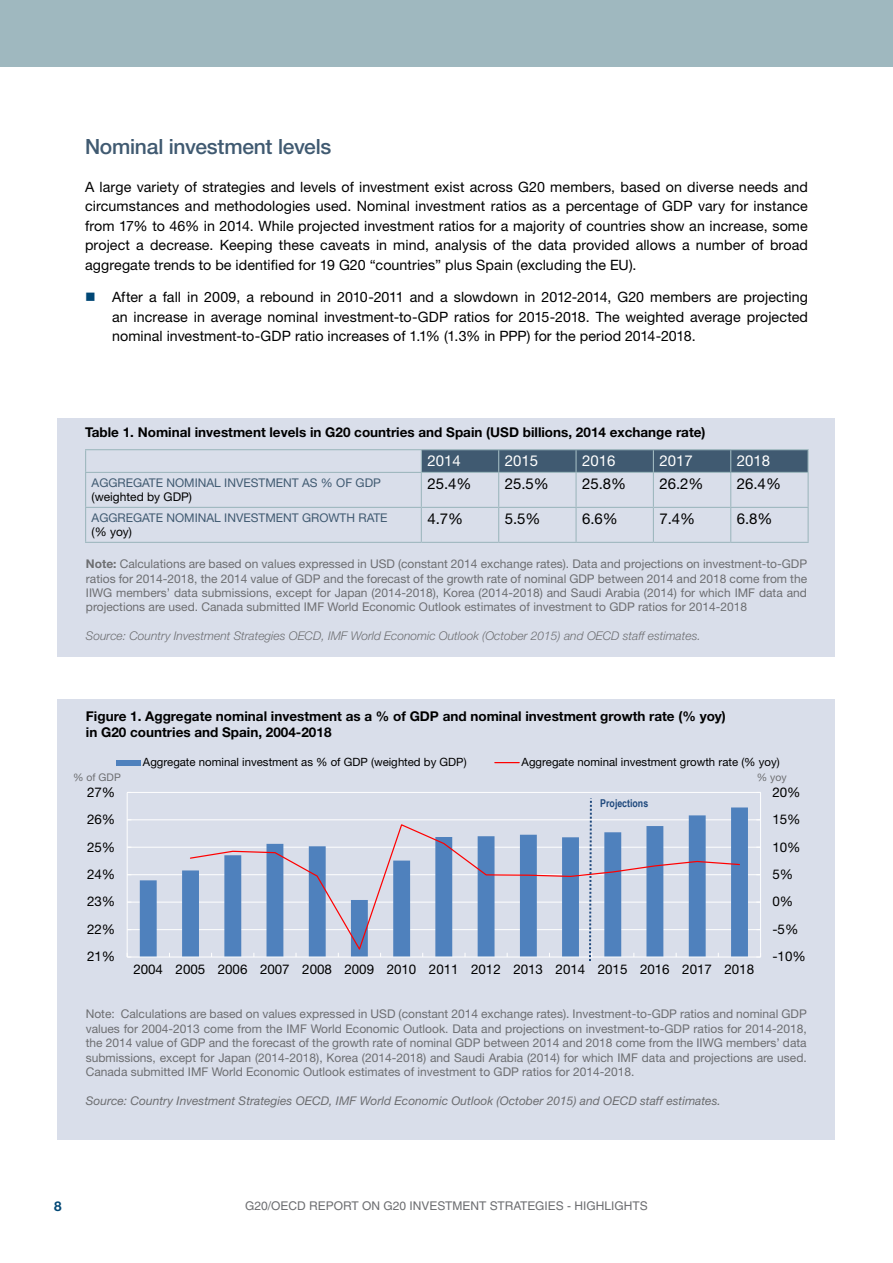
<style>
.page{position:relative;width:893px;height:1263px;background:#fff}
.page>*{position:absolute;margin:0;border:0;box-sizing:border-box;transform-origin:0 0}
.t1{font:500 21px "Helvetica Neue LT Std";letter-spacing:-.01em;color:#405a71}
.t2{font:15px "Helvetica Neue LT Std";color:#000}
.t3{font:15px "Helvetica Neue LT Std";color:#fff}
.t4{font:14.25px/19.5px "Helvetica Neue LT Std";letter-spacing:.005em;color:#000;text-align:justify}
.t5{font:700 13.5px/16.2px "Helvetica Neue LT Std";color:#000}
.t6{font:700 13.5px "Helvetica Neue LT Std";color:#004775}
.t7{font:13.35px "Helvetica Neue LT Std";color:#000}
.t8{font:12px/14.4px "Helvetica Neue LT Std";color:#6d6e71;text-align:justify}
.t9{font:italic 300 12px "Helvetica Neue LT Std";color:#6d6e71}
.t10{font:italic 12px "Helvetica Neue LT Std";color:#6d6e71}
.t11{font:12px "Helvetica Neue LT Std";color:#405a71}
.t12{font:12px "Helvetica LT Std";color:#6d6e71}
.t13{font:12px "Helvetica Neue LT Std";color:#000}
.t14{font:11.4px "Helvetica Neue LT Std";color:#000}
.t15{font:700 10.8px "Arial Narrow";color:#1f497d}
.t16{font:10.5px "Helvetica Neue LT Std";color:#6d6e71}
.s1{font-weight:700}
</style>
<div class="page">
<div style="left:58px;top:418px;width:777px;height:239px;background:#d9deea"></div>
<div style="left:58px;top:699px;width:777px;height:441px;background:#d9deea"></div>
<div style="left:731px;top:450px;width:77px;height:22px;background:#405a71"></div>
<hr style="left:85px;top:449px;width:336px;height:1px;background:#9fb8bf">
<svg style="left:85px;top:450px;width:1px;height:22px"></svg>
<hr style="left:85px;top:472px;width:336px;height:1px;background:#9fb8bf">
<hr style="left:85px;top:473px;width:1px;height:34px;background:#9fb8bf">
<hr style="left:421px;top:473px;width:1px;height:34px;background:#9fb8bf">
<hr style="left:498px;top:473px;width:1px;height:34px;background:#9fb8bf">
<hr style="left:575px;top:473px;width:2px;height:34px;background:#9fb8bf">
<hr style="left:653px;top:473px;width:1px;height:34px;background:#9fb8bf">
<hr style="left:730px;top:473px;width:1px;height:34px;background:#9fb8bf">
<hr style="left:807px;top:473px;width:2px;height:34px;background:#9fb8bf">
<hr style="left:85px;top:507px;width:336px;height:1px;background:#9fb8bf">
<hr style="left:85px;top:508px;width:1px;height:34px;background:#9fb8bf">
<hr style="left:421px;top:507px;width:78px;height:1px;background:#9fb8bf">
<hr style="left:421px;top:508px;width:1px;height:34px;background:#9fb8bf">
<hr style="left:499px;top:507px;width:77px;height:1px;background:#9fb8bf">
<hr style="left:498px;top:508px;width:1px;height:34px;background:#9fb8bf">
<hr style="left:576px;top:507px;width:77px;height:1px;background:#9fb8bf">
<hr style="left:575px;top:508px;width:2px;height:34px;background:#9fb8bf">
<hr style="left:653px;top:507px;width:78px;height:1px;background:#9fb8bf">
<hr style="left:653px;top:508px;width:1px;height:34px;background:#9fb8bf">
<hr style="left:731px;top:507px;width:78px;height:1px;background:#9fb8bf">
<hr style="left:730px;top:508px;width:1px;height:34px;background:#9fb8bf">
<hr style="left:807px;top:508px;width:2px;height:34px;background:#9fb8bf">
<hr style="left:85px;top:542px;width:336px;height:1px;background:#9fb8bf">
<hr style="left:421px;top:542px;width:78px;height:1px;background:#9fb8bf">
<hr style="left:499px;top:542px;width:77px;height:1px;background:#9fb8bf">
<hr style="left:576px;top:542px;width:77px;height:1px;background:#9fb8bf">
<hr style="left:653px;top:542px;width:78px;height:1px;background:#9fb8bf">
<hr style="left:731px;top:542px;width:78px;height:1px;background:#9fb8bf">
<hr style="left:421px;top:449px;width:78px;height:1px;background:#9fb8bf">
<hr style="left:499px;top:449px;width:77px;height:1px;background:#9fb8bf">
<hr style="left:576px;top:449px;width:77px;height:1px;background:#9fb8bf">
<hr style="left:653px;top:449px;width:78px;height:1px;background:#9fb8bf">
<hr style="left:731px;top:449px;width:78px;height:1px;background:#9fb8bf">
<svg style="left:421px;top:450px;width:310px;height:22px;background:#435d73"></svg>
<hr style="left:807px;top:450px;width:2px;height:22px;background:#9fb8bf">
<hr style="left:421px;top:472px;width:78px;height:1px;background:#9fb8bf">
<hr style="left:499px;top:472px;width:77px;height:1px;background:#9fb8bf">
<hr style="left:576px;top:472px;width:77px;height:1px;background:#9fb8bf">
<hr style="left:653px;top:472px;width:78px;height:1px;background:#9fb8bf">
<hr style="left:731px;top:472px;width:78px;height:1px;background:#9fb8bf">
<hr style="left:127px;top:929px;width:634px;height:1px;background:#fff">
<hr style="left:127px;top:902px;width:634px;height:1px;background:#fff">
<hr style="left:127px;top:874px;width:634px;height:1px;background:#fff">
<hr style="left:127px;top:847px;width:634px;height:1px;background:#fff">
<hr style="left:127px;top:819px;width:634px;height:1px;background:#fff">
<hr style="left:127px;top:792px;width:634px;height:1px;background:#fff">
<svg style="left:140px;top:807px;width:608px;height:149px"></svg>
<hr style="left:760px;top:792px;width:1px;height:165px;background:#fff">
<hr style="left:127px;top:792px;width:1px;height:165px;background:#fff">
<hr style="left:127px;top:956px;width:634px;height:1px;background:#fff">
<svg style="left:189px;top:823px;width:552px;height:129px"></svg>
<div style="left:116px;top:759px;width:24px;height:6px;background:#4f81bd"></div>
<svg style="left:495px;top:762px;width:24px;height:1px"></svg>
<svg style="left:588px;top:798px;width:5px;height:163px"></svg>
<div style="left:0;top:0;width:893px;height:67px;background:#9fb8bf"></div>
<h1 class="t1" style="left:85px;top:134px;width:248px">Nominal investment levels</h1>
<p class="t4" style="left:85px;top:177px;width:724px">A large variety of strategies and levels of investment exist across G20 members, based on diverse needs and circumstances and methodologies used. Nominal investment ratios as a percentage of GDP vary for instance from 17% to 46% in 2014. While projected investment ratios for a majority of countries show an increase, some project a decrease. Keeping these caveats in mind, analysis of the data provided allows a number of broad aggregate trends to be identified for 19 G20 “countries” plus Spain (excluding the EU).</p>
<p class="t4" style="left:112px;top:287px;width:697px">After a fall in 2009, a rebound in 2010-2011 and a slowdown in 2012-2014, G20 members are projecting an increase in average nominal investment-to-GDP ratios for 2015-2018. The weighted average projected nominal investment-to-GDP ratio increases of 1.1% (1.3% in PPP) for the period 2014-2018.</p>
<p class="t5" style="left:85px;top:424px;width:622px">Table 1. Nominal investment levels in G20 countries and Spain (USD billions, 2014 exchange rate)</p>
<p class="t11" style="left:92px;top:475px;width:291px">AGGREGATE NOMINAL INVESTMENT AS % OF GDP</p>
<p class="t13" style="left:92px;top:490px;width:102px">(weighted by GDP)</p>
<p class="t3" style="left:427px;top:452px;width:35px">2014</p>
<p class="t3" style="left:505px;top:452px;width:35px">2015</p>
<p class="t3" style="left:582px;top:452px;width:35px">2016</p>
<p class="t3" style="left:659px;top:452px;width:35px">2017</p>
<p class="t3" style="left:737px;top:452px;width:35px">2018</p>
<p class="t2" style="left:427px;top:475px;width:46px">25.4%</p>
<p class="t2" style="left:505px;top:475px;width:46px">25.5%</p>
<p class="t2" style="left:582px;top:475px;width:46px">25.8%</p>
<p class="t2" style="left:659px;top:475px;width:46px">26.2%</p>
<p class="t2" style="left:737px;top:475px;width:46px">26.4%</p>
<p class="t11" style="left:92px;top:510px;width:298px">AGGREGATE NOMINAL INVESTMENT GROWTH RATE</p>
<p class="t13" style="left:92px;top:525px;width:42px">(% yoy)</p>
<p class="t2" style="left:427px;top:510px;width:37px">4.7%</p>
<p class="t2" style="left:505px;top:510px;width:37px">5.5%</p>
<p class="t2" style="left:582px;top:510px;width:37px">6.6%</p>
<p class="t2" style="left:659px;top:510px;width:37px">7.4%</p>
<p class="t2" style="left:737px;top:510px;width:37px">6.8%</p>
<p class="t8" style="left:86px;top:557px;width:723px"><span class="s1">Note:</span> Calculations are based on values expressed in USD (constant 2014 exchange rates). Data and projections on investment-to-GDP ratios for 2014-2018, the 2014 value of GDP and the forecast of the growth rate of nominal GDP between 2014 and 2018 come from the IIWG members’ data submissions, except for Japan (2014-2018), Korea (2014-2018) and Saudi Arabia (2014) for which IMF data and projections are used. Canada submitted IMF World Economic Outlook estimates of investment to GDP ratios for 2014-2018</p>
<p class="t9" style="left:86px;top:629px;width:616px">Source: Country Investment Strategies OECD, IMF World Economic Outlook (October 2015) and OECD staff estimates.</p>
<p class="t5" style="left:86px;top:708px;width:641px">Figure 1. Aggregate nominal investment as a % of GDP and nominal investment growth rate (% yoy) in G20 countries and Spain, 2004-2018</p>
<p class="t14" style="left:143px;top:755px;width:325px">Aggregate nominal investment as % of GDP (weighted by GDP)</p>
<p class="t14" style="left:522px;top:755px;width:260px">Aggregate nominal investment growth rate (% yoy)</p>
<p class="t15" style="left:600px;top:795px;width:50px">Projections</p>
<p class="t16" style="left:73px;top:771px;width:49px">% of GDP</p>
<p class="t16" style="left:757px;top:771px;width:31px">% yoy</p>
<p class="t7" style="left:87px;top:784px;width:30px">27%</p>
<p class="t7" style="left:772px;top:784px;width:30px">20%</p>
<p class="t7" style="left:87px;top:811px;width:30px">26%</p>
<p class="t7" style="left:772px;top:811px;width:30px">15%</p>
<p class="t7" style="left:87px;top:839px;width:30px">25%</p>
<p class="t7" style="left:772px;top:839px;width:30px">10%</p>
<p class="t7" style="left:87px;top:866px;width:30px">24%</p>
<p class="t7" style="left:772px;top:866px;width:22px">5%</p>
<p class="t7" style="left:87px;top:894px;width:30px">23%</p>
<p class="t7" style="left:772px;top:894px;width:22px">0%</p>
<p class="t7" style="left:87px;top:921px;width:30px">22%</p>
<p class="t7" style="left:772px;top:921px;width:28px">-5%</p>
<p class="t7" style="left:87px;top:949px;width:30px">21%</p>
<p class="t7" style="left:772px;top:949px;width:35px">-10%</p>
<p class="t7" style="left:133px;top:961px;width:622px">2004 2005 2006 2007 2008 2009 2010 2011 2012 2013 2014 2015 2016 2017 2018</p>
<p class="t8" style="left:86px;top:1007px;width:723px">Note: Calculations are based on values expressed in USD (constant 2014 exchange rates). Investment-to-GDP ratios and nominal GDP values for 2004-2013 come from the IMF World Economic Outlook. Data and projections on investment-to-GDP ratios for 2014-2018, the 2014 value of GDP and the forecast of the growth rate of nominal GDP between 2014 and 2018 come from the IIWG members’ data submissions, except for Japan (2014-2018), Korea (2014-2018) and Saudi Arabia (2014) for which IMF data and projections are used.<br>Canada submitted IMF World Economic Outlook estimates of investment to GDP ratios for 2014-2018.</p>
<p class="t10" style="left:86px;top:1093px;width:637px">Source: Country Investment Strategies OECD, IMF World Economic Outlook (October 2015) and OECD staff estimates.</p>
<p class="t6" style="left:54px;top:1198px;width:9px">8</p>
<p class="t12" style="left:245px;top:1199px;width:404px">G20/OECD REPORT ON G20 INVESTMENT STRATEGIES - HIGHLIGHTS</p>
</div>
